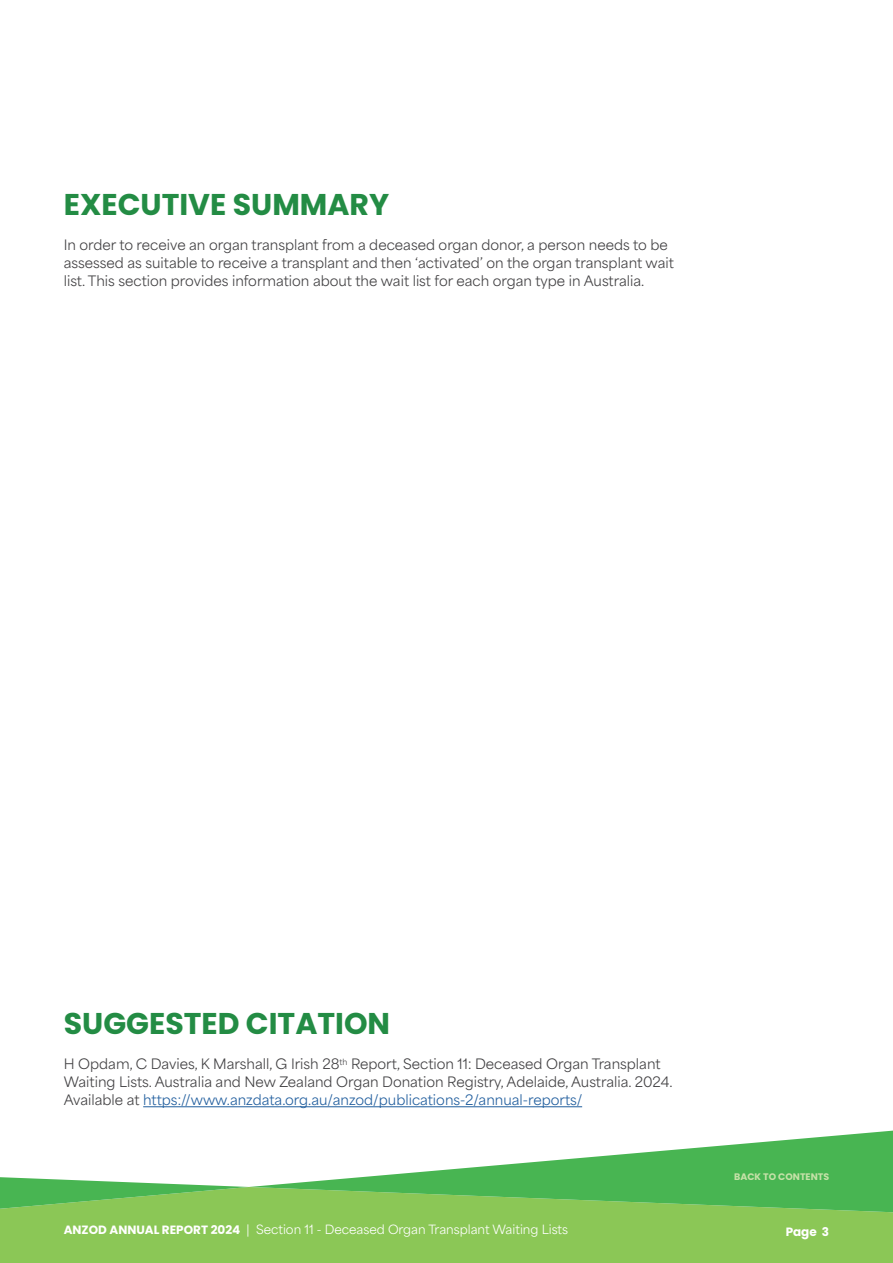
<style>
.page{position:relative;width:893px;height:1263px;background:#fff}
.page>*{position:absolute;margin:0;border:0;box-sizing:border-box;transform-origin:0 0}
.t1{font:700 30px "Poppins";color:#238c44}
.t2{font:13.5px/18px "Area Normal";color:#414042}
.t3{font:12px "Area Normal";color:#fff}
.t4{font:700 12px "Poppins";color:#fff}
.t5{font:700 9.45px "Poppins";color:#c6e1a8}
.s1{color:#215e9e}
.s2{font-family:"Poppins";font-weight:700}
</style>
<div class="page">
<svg style="left:0;top:1130px;width:893px;height:133px;fill:#8bc756"></svg>
<hr style="left:143px;top:1106px;width:439px;height:1px;background:#215e9e">
<h1 class="t1" style="left:64px;top:187px;width:327px">EXECUTIVE SUMMARY</h1>
<p class="t2" style="left:64px;top:234px;width:612px">In order to receive an organ transplant from a deceased organ donor, a person needs to be assessed as suitable to receive a transplant and then ‘activated’ on the organ transplant wait list. This section provides information about the wait list for each organ type in Australia.</p>
<h1 class="t1" style="left:64px;top:1006px;width:328px">SUGGESTED CITATION</h1>
<p class="t2" style="left:64px;top:1053px;width:610px">H Opdam, C Davies, K Marshall, G Irish 28<sup>th</sup> Report, Section 11: Deceased Organ Transplant<br>Waiting Lists. Australia and New Zealand Organ Donation Registry, Adelaide, Australia. 2024.<br>Available at <span class="s1">https://www.anzdata.org.au/anzod/publications-2/annual-reports/</span></p>
<p class="t5" style="left:734px;top:1171px;width:96px">BACK TO CONTENTS</p>
<p class="t3" style="left:64px;top:1219px;width:506px"><span class="s2">ANZOD ANNUAL REPORT 2024</span> | Section 11 - Deceased Organ Transplant Waiting Lists</p>
<p class="t4" style="left:786px;top:1225px;width:45px">Page 3</p>
</div>
